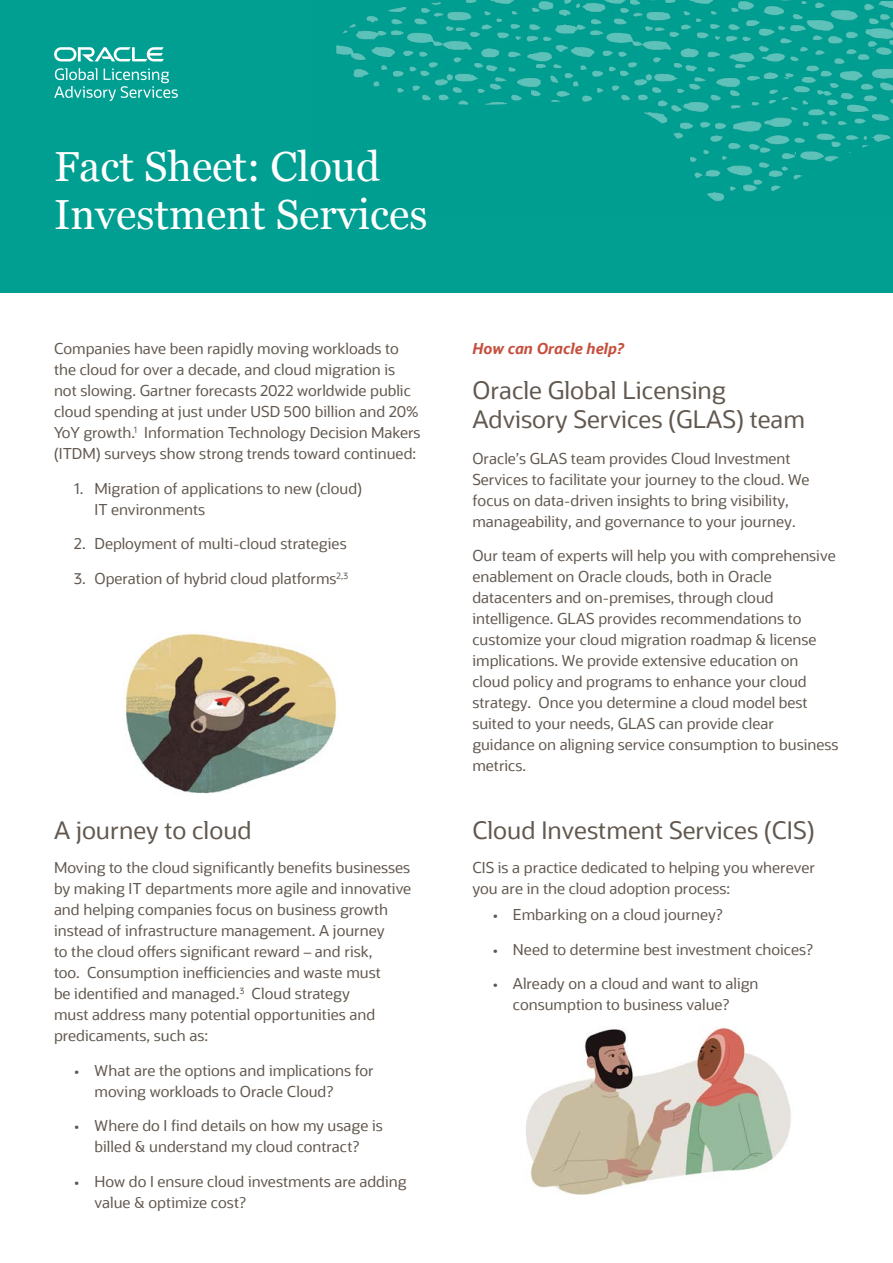
<style>
.page{position:relative;width:893px;height:1263px;background:#fff}
.page>*{position:absolute;margin:0;border:0;box-sizing:border-box;transform-origin:0 0}
.t1{font:42px/48px "Georgia";color:#fff}
.t2{font:24px/28.5px "Oracle Sans";color:#61584f}
.t3{font:15px/21px "Oracle Sans";color:#61584f}
.t4{font:italic 700 15px "Oracle Sans";color:#c64f3d}
</style>
<div class="page">
<div style="left:0;top:0;width:893px;height:292px;background:#009f92"></div>
<img style="left:336px;top:0;width:557px;height:202px">
<img style="left:526px;top:1027px;width:265px;height:168px">
<img style="left:125px;top:633px;width:212px;height:161px">
<img style="left:54px;top:47px;width:124px;height:55px">
<h1 class="t1" style="left:54px;top:141px;width:375px">Fact Sheet: Cloud<br>Investment Services</h1>
<p class="t3" style="left:54px;top:338px;width:368px">Companies have been rapidly moving workloads to the cloud for over a decade, and cloud migration is not slowing. Gartner forecasts 2022 worldwide public cloud spending at just under USD 500 billion and 20% YoY growth.<sup>1</sup> Information Technology Decision Makers (ITDM) surveys show strong trends toward continued:</p>
<p class="t3" style="left:95px;top:478px;width:269px;text-indent:-20px">1. Migration of applications to new (cloud)<br>IT environments</p>
<p class="t3" style="left:74px;top:533px;width:274px">2. Deployment of multi-cloud strategies</p>
<p class="t3" style="left:74px;top:568px;width:275px">3. Operation of hybrid cloud platforms<sup>2,3</sup></p>
<h2 class="t2" style="left:54px;top:816px;width:199px">A journey to cloud</h2>
<p class="t3" style="left:54px;top:857px;width:359px">Moving to the cloud significantly benefits businesses by making IT departments more agile and innovative and helping companies focus on business growth instead of infrastructure management. A journey<br>to the cloud offers significant reward – and risk,<br>too. Consumption inefficiencies and waste must<br>be identified and managed.<sup>3</sup> Cloud strategy<br>must address many potential opportunities and predicaments, such as:</p>
<p class="t3" style="left:95px;top:1060px;width:281px;text-indent:-20px">• What are the options and implications for moving workloads to Oracle Cloud?</p>
<p class="t3" style="left:74px;top:1115px;width:310px;text-align:center">• Where do I find details on how my usage is billed &amp; understand my cloud contract?</p>
<p class="t3" style="left:95px;top:1171px;width:314px;text-indent:-20px">• How do I ensure cloud investments are adding value &amp; optimize cost?</p>
<p class="t4" style="left:472px;top:339px;width:153px">How can Oracle help?</p>
<h2 class="t2" style="left:472px;top:377px;width:334px">Oracle Global Licensing<br>Advisory Services (GLAS) team</h2>
<p class="t3" style="left:472px;top:448px;width:339px">Oracle’s GLAS team provides Cloud Investment Services to facilitate your journey to the cloud. We focus on data-driven insights to bring visibility, manageability, and governance to your journey.</p>
<p class="t3" style="left:472px;top:545px;width:367px">Our team of experts will help you with comprehensive enablement on Oracle clouds, both in Oracle datacenters and on-premises, through cloud intelligence. GLAS provides recommendations to customize your cloud migration roadmap &amp; license implications. We provide extensive education on cloud policy and programs to enhance your cloud strategy. Once you determine a cloud model best suited to your needs, GLAS can provide clear guidance on aligning service consumption to business metrics.</p>
<h2 class="t2" style="left:472px;top:816px;width:344px">Cloud Investment Services (CIS)</h2>
<p class="t3" style="left:472px;top:857px;width:344px">CIS is a practice dedicated to helping you wherever you are in the cloud adoption process:</p>
<p class="t3" style="left:493px;top:904px;width:231px">• Embarking on a cloud journey?</p>
<p class="t3" style="left:493px;top:939px;width:322px">• Need to determine best investment choices?</p>
<p class="t3" style="left:493px;top:973px;width:267px;text-align:center">• Already on a cloud and want to align consumption to business value?</p>
</div>
